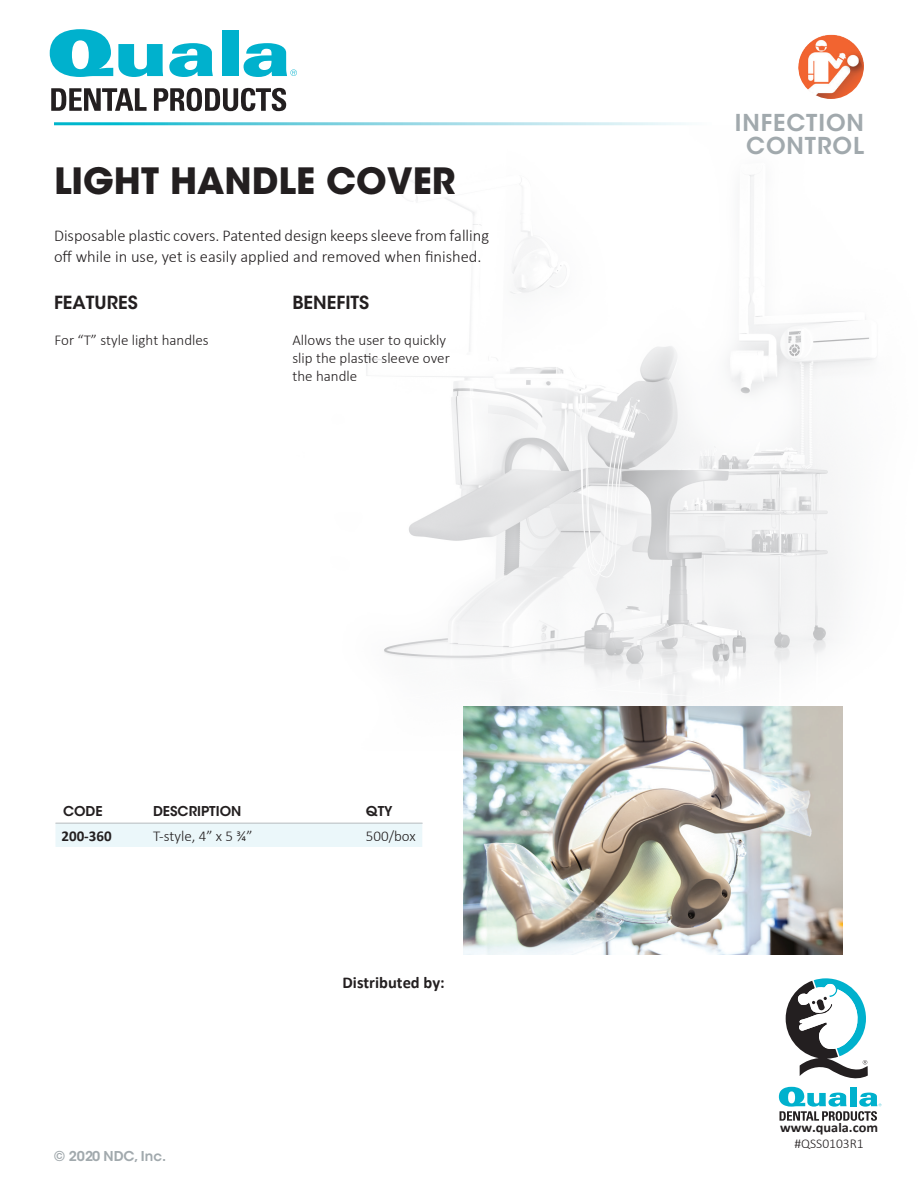
<style>
.page{position:relative;width:918px;height:1188px;background:#fff}
.page>*{position:absolute;margin:0;border:0;box-sizing:border-box;transform-origin:0 0}
.t1{font:700 36px "ITC Avant Garde Std";color:#231f20}
.t2{font:600 23.1px/22.5px "ITC Avant Garde Std";letter-spacing:.04em;color:#a1a9ad;text-align:center}
.t3{font:600 18px "ITC Avant Garde Std";color:#231f20}
.t4{font:300 16.5px/21px "Calibri";color:#231f20}
.t5{font:700 16.5px "Calibri";color:#231f20}
.t6{font:300 15px/18px "Calibri";color:#231f20}
.t7{font:700 15px "Calibri";color:#231f20}
.t8{font:600 13.5px "ITC Avant Garde Std";color:#231f20}
.t9{font:600 13.5px "ITC Avant Garde Std";color:#a1a9ad}
.t10{font:700 13.5px "Calibri";color:#231f20;scale:1.06 1}
.t11{font:300 13.5px "Calibri";color:#231f20}
</style>
<div class="page">
<svg style="left:50px;top:29px;width:113px;height:48px"></svg>
<svg style="left:169px;top:43px;width:44px;height:34px"></svg>
<div style="left:222px;top:30px;width:16px;height:46px;background:#00b1cd"></div>
<svg style="left:243px;top:43px;width:54px;height:34px"></svg>
<svg style="left:51px;top:88px;width:96px;height:23px"></svg>
<svg style="left:154px;top:88px;width:132px;height:23px"></svg>
<img style="left:798px;top:33px;width:66px;height:66px;border-radius:33px">
<img style="left:246px;top:125px;width:629px;height:625px">
<svg style="left:779px;top:978px;width:102px;height:143px"></svg>
<hr style="left:56px;top:823px;width:367px;height:1px;background:#a1a9ad">
<div style="left:56px;top:824px;width:366px;height:23px;background:#ebf7fa"></div>
<img style="left:463px;top:707px;width:379px;height:247px">
<h1 class="t1" style="left:54px;top:157px;width:403px">LIGHT HANDLE COVER</h1>
<p class="t4" style="left:54px;top:224px;width:437px">Disposable plastic covers. Patented design keeps sleeve from falling off while in use, yet is easily applied and removed when finished.</p>
<p class="t3" style="left:54px;top:291px;width:85px">FEATURES</p>
<p class="t3" style="left:292px;top:291px;width:78px">BENEFITS</p>
<p class="t6" style="left:54px;top:330px;width:156px">For “T” style light handles</p>
<p class="t6" style="left:293px;top:330px;width:159px">Allows the user to quickly slip the plastic sleeve over the handle</p>
<p class="t8" style="left:63px;top:803px;width:41px">CODE</p>
<p class="t8" style="left:153px;top:803px;width:90px">DESCRIPTION</p>
<p class="t8" style="left:366px;top:803px;width:28px">QTY</p>
<p class="t7" style="left:62px;top:826px;width:52px">200-360</p>
<p class="t6" style="left:153px;top:826px;width:101px">T-style, 4” x 5 ¾”</p>
<p class="t6" style="left:366px;top:826px;width:51px">500/box</p>
<p class="t9" style="left:54px;top:1147px;width:114px">© 2020 NDC, Inc.</p>
<p class="t5" style="left:343px;top:972px;width:104px">Distributed by:</p>
<h2 class="t2" style="left:735px;top:112px;width:131px">INFECTION<br>CONTROL</h2>
<p class="t10" style="left:780px;top:1119px;width:94px">www.quala.com</p>
<p class="t11" style="left:794px;top:1135px;width:71px">#QSS0103R1</p>
</div>
